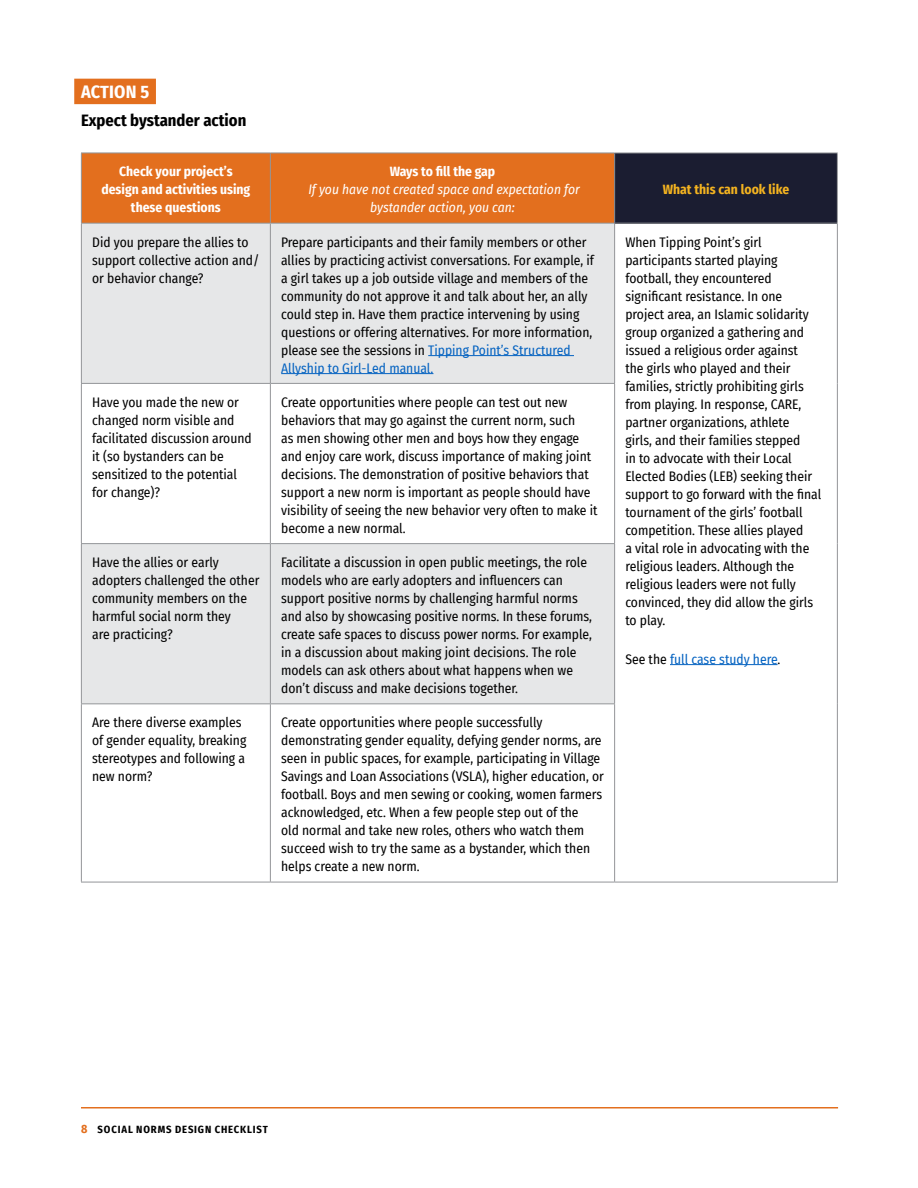
<style>
.page{position:relative;width:918px;height:1188px;background:#fff}
.page>*{position:absolute;margin:0;border:0;box-sizing:border-box;transform-origin:0 0}
.t1{font:700 18px "Fira Sans Condensed";letter-spacing:.01em;color:#fff}
.t2{font:700 16.5px "Fira Sans Condensed";color:#000}
.t3{font:13.5px/18px "Fira Sans Condensed";color:#000}
.t4{font:700 13.5px/18px "Fira Sans Condensed";color:#fff;text-align:center}
.t5{font:italic 13.5px/18px "Fira Sans Condensed";color:#fff;text-align:center}
.t6{font:13.5px "Fira Sans Condensed";color:#0563c1}
.t7{font:700 13.5px "Fira Sans Condensed";color:#f4b320}
.t8{font:700 10.5px "Fira Sans Condensed";letter-spacing:.08em;color:#000}
.s1{color:#0563c1}
.s2{color:#000}
.s3{font-size:12px;color:#e36f1e}
</style>
<div class="page">
<hr style="left:81px;top:1107px;width:757px;height:1px;background:#e36f1e">
<div style="left:74px;top:79px;width:82px;height:25px;background:#e36f1e"></div>
<div style="left:82px;top:154px;width:532px;height:69px;background:#e36f1e"></div>
<div style="left:615px;top:153px;width:222px;height:70px;background:#1b1d31"></div>
<svg style="left:82px;top:224px;width:532px;height:479px;fill:#e6e7e8"></svg>
<hr style="left:270px;top:153px;width:1px;height:70px;background:#939598">
<hr style="left:270px;top:224px;width:1px;height:159px;background:#939598">
<hr style="left:614px;top:224px;width:1px;height:159px;background:#939598">
<hr style="left:81px;top:383px;width:189px;height:1px;background:#939598">
<hr style="left:270px;top:383px;width:345px;height:1px;background:#939598">
<hr style="left:270px;top:384px;width:1px;height:159px;background:#939598">
<hr style="left:614px;top:384px;width:1px;height:159px;background:#939598">
<hr style="left:81px;top:543px;width:189px;height:1px;background:#939598">
<hr style="left:270px;top:543px;width:345px;height:1px;background:#939598">
<hr style="left:270px;top:544px;width:1px;height:159px;background:#939598">
<hr style="left:614px;top:544px;width:1px;height:159px;background:#939598">
<hr style="left:81px;top:703px;width:189px;height:1px;background:#939598">
<hr style="left:270px;top:703px;width:345px;height:1px;background:#939598">
<hr style="left:270px;top:704px;width:1px;height:178px;background:#939598">
<hr style="left:614px;top:704px;width:1px;height:178px;background:#939598">
<hr style="left:615px;top:153px;width:223px;height:1px;background:#939598">
<hr style="left:614px;top:153px;width:1px;height:70px;background:#939598">
<hr style="left:837px;top:153px;width:1px;height:70px;background:#939598">
<hr style="left:81px;top:224px;width:1px;height:159px;background:#939598">
<hr style="left:837px;top:224px;width:1px;height:159px;background:#939598">
<hr style="left:81px;top:384px;width:1px;height:159px;background:#939598">
<hr style="left:837px;top:383px;width:1px;height:161px;background:#939598">
<hr style="left:81px;top:544px;width:1px;height:159px;background:#939598">
<hr style="left:837px;top:544px;width:1px;height:160px;background:#939598">
<hr style="left:81px;top:704px;width:1px;height:178px;background:#939598">
<hr style="left:837px;top:704px;width:1px;height:178px;background:#939598">
<hr style="left:81px;top:882px;width:189px;height:1px;background:#939598">
<hr style="left:270px;top:882px;width:345px;height:1px;background:#939598">
<hr style="left:615px;top:882px;width:223px;height:1px;background:#939598">
<hr style="left:81px;top:153px;width:189px;height:1px;background:#939598">
<hr style="left:81px;top:153px;width:1px;height:70px;background:#939598">
<hr style="left:270px;top:153px;width:345px;height:1px;background:#939598">
<hr style="left:81px;top:223px;width:189px;height:1px;background:#939598">
<hr style="left:270px;top:223px;width:345px;height:1px;background:#939598">
<hr style="left:615px;top:223px;width:223px;height:1px;background:#939598">
<hr style="left:428px;top:355px;width:146px;height:1px;background:#0563c1">
<hr style="left:281px;top:373px;width:152px;height:1px;background:#0563c1">
<hr style="left:670px;top:664px;width:108px;height:1px;background:#0563c1">
<h1 class="t1" style="left:81px;top:76px;width:70px">ACTION 5</h1>
<p class="t2" style="left:81px;top:106px;width:167px">Expect bystander action</p>
<p class="t4" style="left:101px;top:162px;width:150px">Check your project’s design and activities using these questions</p>
<p class="t4" style="left:390px;top:162px;width:107px">Ways to fill the gap</p>
<p class="t5" style="left:308px;top:180px;width:273px">If you have not created space and expectation for bystander action, you can:</p>
<p class="t7" style="left:663px;top:178px;width:128px">What this can look like</p>
<p class="t3" style="left:92px;top:233px;width:169px">Did you prepare the allies to support collective action and/ or behavior change?</p>
<p class="t3" style="left:281px;top:233px;width:314px">Prepare participants and their family members or other allies by practicing activist conversations. For example, if a girl takes up a job outside village and members of the community do not approve it and talk about her, an ally could step in. Have them practice intervening by using questions or offering alternatives. For more information, please see the sessions in <span class="s1">Tipping Point’s Structured Allyship to Girl-Led manual.</span></p>
<p class="t3" style="left:625px;top:233px;width:197px">When Tipping Point’s girl participants started playing football, they encountered significant resistance. In one project area, an Islamic solidarity group organized a gathering and issued a religious order against<br>the girls who played and their families, strictly prohibiting girls from playing. In response, CARE, partner organizations, athlete<br>girls, and their families stepped<br>in to advocate with their Local<br>Elected Bodies (LEB) seeking their support to go forward with the final tournament of the girls’ football competition. These allies played<br>a vital role in advocating with the religious leaders. Although the religious leaders were not fully convinced, they did allow the girls to play.</p>
<p class="t6" style="left:625px;top:649px;width:157px"><span class="s2">See the</span> full case study here<span class="s2">.</span></p>
<p class="t3" style="left:92px;top:393px;width:161px">Have you made the new or changed norm visible and facilitated discussion around it (so bystanders can be sensitized to the potential for change)?</p>
<p class="t3" style="left:281px;top:393px;width:318px">Create opportunities where people can test out new behaviors that may go against the current norm, such<br>as men showing other men and boys how they engage and enjoy care work, discuss importance of making joint decisions. The demonstration of positive behaviors that support a new norm is important as people should have visibility of seeing the new behavior very often to make it become a new normal.</p>
<p class="t3" style="left:92px;top:553px;width:169px">Have the allies or early adopters challenged the other community members on the harmful social norm they<br>are practicing?</p>
<p class="t3" style="left:281px;top:553px;width:312px">Facilitate a discussion in open public meetings, the role models who are early adopters and influencers can support positive norms by challenging harmful norms and also by showcasing positive norms. In these forums, create safe spaces to discuss power norms. For example, in a discussion about making joint decisions. The role models can ask others about what happens when we don’t discuss and make decisions together.</p>
<p class="t3" style="left:92px;top:713px;width:156px">Are there diverse examples of gender equality, breaking stereotypes and following a new norm?</p>
<p class="t3" style="left:281px;top:713px;width:324px">Create opportunities where people successfully demonstrating gender equality, defying gender norms, are seen in public spaces, for example, participating in Village Savings and Loan Associations (VSLA), higher education, or football. Boys and men sewing or cooking, women farmers acknowledged, etc. When a few people step out of the<br>old normal and take new roles, others who watch them succeed wish to try the same as a bystander, which then helps create a new norm.</p>
<p class="t8" style="left:81px;top:1120px;width:189px"><span class="s3">8</span> SOCIAL NORMS DESIGN CHECKLIST</p>
</div>
